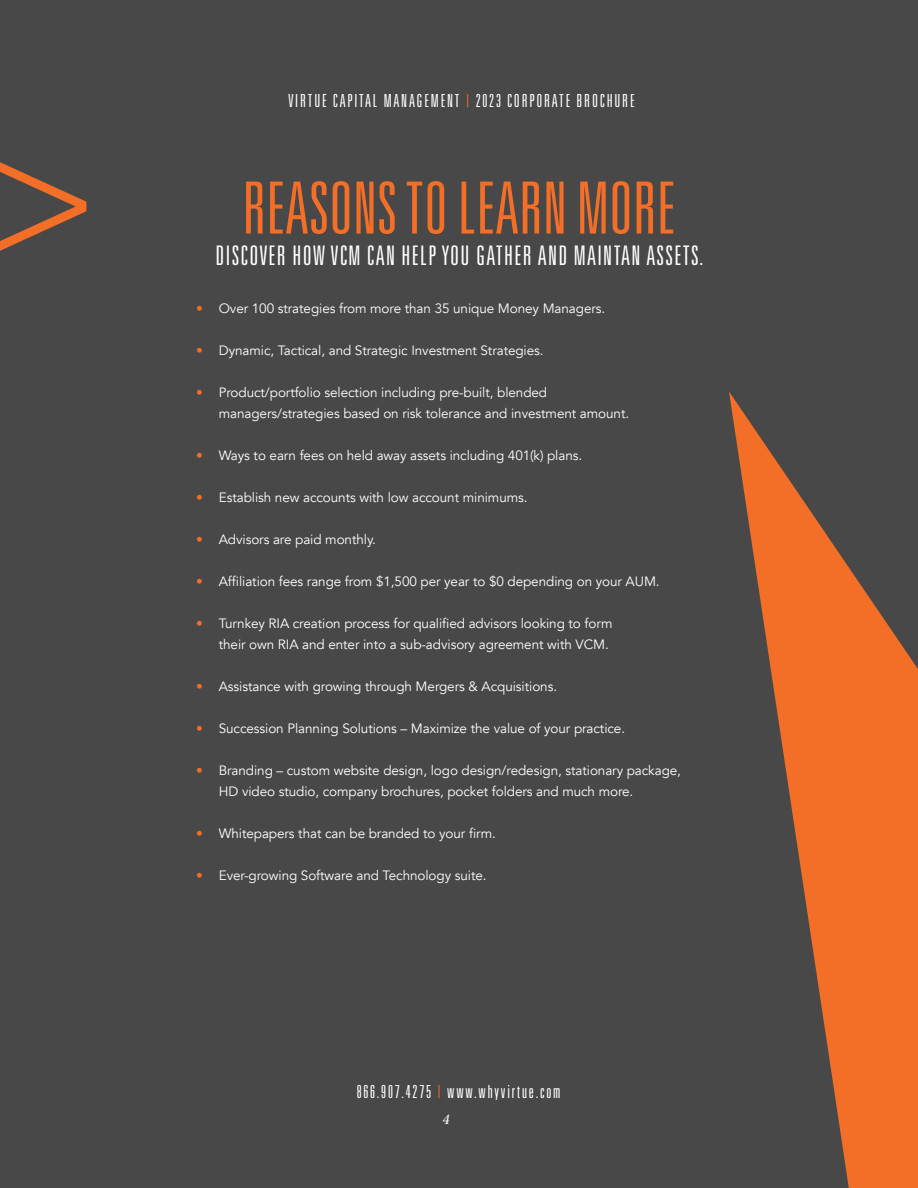
<style>
.page{position:relative;width:918px;height:1188px;background:#484848}
.page>*{position:absolute;margin:0;border:0;box-sizing:border-box;transform-origin:0 0}
.t1{font:300 ultra-condensed 172.35px "Univers LT Std";color:#f36e27}
.t2{font:300 ultra-condensed 72px "Univers LT Std";color:#f36e27}
.t3{font:300 ultra-condensed 27px "Univers LT Std";letter-spacing:.05em;color:#fff}
.t4{font:300 ultra-condensed 18px "Univers LT Std";letter-spacing:.1em;color:#fff}
.t5{font:italic 500 15px "Minion Pro";color:#fff}
.t6{font:13.5px/21px "Avenir";letter-spacing:-.005em;color:#fff}
.s1{color:#f36e27}
</style>
<div class="page">
<svg style="left:729px;top:392px;width:189px;height:796px;fill:#f36e27"></svg>
<h1 class="t1" style="left:-9px;top:99px;width:105px">&gt;</h1>
<h3 class="t4" style="left:289px;top:91px;width:348px">VIRTUE CAPITAL MANAGEMENT <span class="s1">|</span> 2023 CORPORATE BROCHURE</h3>
<h2 class="t2" style="left:242px;top:171px;width:435px">REASONS TO LEARN MORE</h2>
<h3 class="t3" style="left:215px;top:242px;width:489px">DISCOVER HOW VCM CAN HELP YOU GATHER AND MAINTAN ASSETS.</h3>
<p class="t6" style="left:196px;top:298px;width:411px"><span class="s1">•</span> Over 100 strategies from more than 35 unique Money Managers.</p>
<p class="t6" style="left:196px;top:340px;width:349px"><span class="s1">•</span> Dynamic, Tactical, and Strategic Investment Strategies.</p>
<p class="t6" style="left:219px;top:382px;width:412px;text-indent:-23px"><span class="s1">•</span> Product/portfolio selection including pre-built, blended managers/strategies based on risk tolerance and investment amount.</p>
<p class="t6" style="left:196px;top:445px;width:387px"><span class="s1">•</span> Ways to earn fees on held away assets including 401(k) plans.</p>
<p class="t6" style="left:196px;top:487px;width:333px"><span class="s1">•</span> Establish new accounts with low account minimums.</p>
<p class="t6" style="left:196px;top:529px;width:181px"><span class="s1">•</span> Advisors are paid monthly.</p>
<p class="t6" style="left:196px;top:571px;width:465px"><span class="s1">•</span> Affiliation fees range from $1,500 per year to $0 depending on your AUM.</p>
<p class="t6" style="left:196px;top:613px;width:418px;text-align:right"><span class="s1">•</span> Turnkey RIA creation process for qualified advisors looking to form their own RIA and enter into a sub-advisory agreement with VCM.</p>
<p class="t6" style="left:196px;top:676px;width:362px"><span class="s1">•</span> Assistance with growing through Mergers &amp; Acquisitions.</p>
<p class="t6" style="left:196px;top:718px;width:430px"><span class="s1">•</span> Succession Planning Solutions – Maximize the value of your practice.</p>
<p class="t6" style="left:219px;top:760px;width:464px;text-indent:-23px"><span class="s1">•</span> Branding – custom website design, logo design/redesign, stationary package,<br>HD video studio, company brochures, pocket folders and much more.</p>
<p class="t6" style="left:196px;top:823px;width:301px"><span class="s1">•</span> Whitepapers that can be branded to your firm.</p>
<p class="t6" style="left:196px;top:865px;width:292px"><span class="s1">•</span> Ever-growing Software and Technology suite.</p>
<h3 class="t4" style="left:357px;top:1082px;width:205px">866.907.4275 <span class="s1">|</span> www.whyvirtue.com</h3>
<p class="t5" style="left:442px;top:1109px;width:9px">4</p>
</div>
